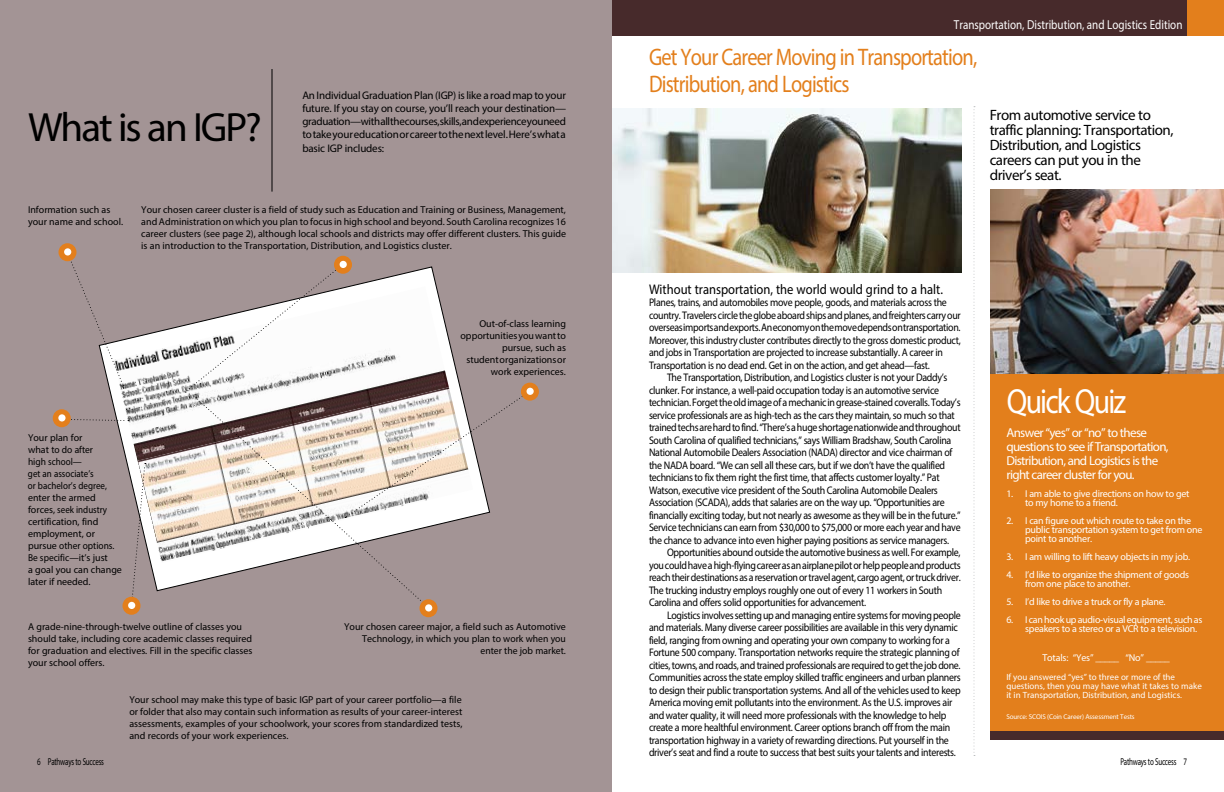
<style>
.page{position:relative;width:1224px;height:792px;background:#fff}
.page>*{position:absolute;margin:0;border:0;box-sizing:border-box;transform-origin:0 0}
.t1{font:41px "Myriad Pro";color:#000}
.t2{font:35px "Myriad Pro";letter-spacing:-.055em;color:#fff;scale:.85 1}
.t3{font:24px/27px "Myriad Pro";letter-spacing:-.04em;color:#e37f1c;scale:.85 1}
.t4{font:15px/15px "Myriad Pro";letter-spacing:-.03em;color:#000}
.t5{font:14px "Myriad Pro";color:#000;scale:.9 1}
.t6{font:13px/14px "Myriad Pro";letter-spacing:-.05em;color:#fff}
.t7{font:13px "Myriad Pro";color:#fff;scale:.85 1}
.t8{font:12px "Myriad Pro";color:#fff;scale:.85 1}
.t9{font:11px/12.5px "Myriad Pro";letter-spacing:-.03em;color:#000;scale:.9 1}
.t10{font:11px/13.2px "Myriad Pro";letter-spacing:-.03em;color:#000;text-align:justify}
.t11{font:10px/12px "Myriad Pro";color:#000}
.t12{font:10px/9px "Myriad Pro";letter-spacing:-.025em;color:#fff}
.t13{font:10px "Myriad Pro";color:#000;scale:.7 1}
.t14{font:9px/9px "Myriad Pro";color:#fff}
.t15{font:7px "Myriad Pro";letter-spacing:-.015em;color:#fff}
</style>
<div class="page">
<div style="left:0;top:0;width:612px;height:792px;background:#a39495"></div>
<hr style="left:272px;top:69px;width:1px;height:123px;background:#000">
<svg style="left:108px;top:324px;width:359px;height:267px"></svg>
<svg style="left:67px;top:250px;width:57px;height:136px"></svg>
<svg style="left:71px;top:418px;width:58px;height:4px"></svg>
<svg style="left:130px;top:463px;width:16px;height:147px"></svg>
<svg style="left:195px;top:518px;width:234px;height:90px"></svg>
<svg style="left:185px;top:266px;width:346px;height:252px"></svg>
<div style="left:521px;top:383px;width:18px;height:18px;background:#e37f1c;border-radius:50%"></div>
<div style="left:527px;top:388px;width:7px;height:7px;background:#fff;border-radius:50%"></div>
<div style="left:334px;top:256px;width:18px;height:18px;background:#e37f1c;border-radius:50%"></div>
<div style="left:340px;top:261px;width:7px;height:7px;background:#fff;border-radius:50%"></div>
<div style="left:58px;top:243px;width:18px;height:18px;background:#e37f1c;border-radius:50%"></div>
<div style="left:64px;top:248px;width:7px;height:8px;background:#fff;border-radius:50%"></div>
<div style="left:53px;top:409px;width:18px;height:18px;background:#e37f1c;border-radius:50%"></div>
<div style="left:58px;top:414px;width:8px;height:8px;background:#fff;border-radius:50%"></div>
<div style="left:122px;top:597px;width:18px;height:18px;background:#e37f1c;border-radius:50%"></div>
<div style="left:128px;top:602px;width:7px;height:7px;background:#fff;border-radius:50%"></div>
<div style="left:420px;top:599px;width:18px;height:18px;background:#e37f1c;border-radius:50%"></div>
<div style="left:425px;top:604px;width:7px;height:8px;background:#fff;border-radius:50%"></div>
<svg style="left:974px;top:106px;width:1px;height:650px"></svg>
<div style="left:990px;top:362px;width:234px;height:371px;background:#e37f1c"></div>
<div style="left:990px;top:731px;width:234px;height:9px;background:#472a2b"></div>
<img style="left:990px;top:189px;width:234px;height:185px">
<div style="left:612px;top:0;width:612px;height:36px;background:#472a2b"></div>
<div style="left:1188px;top:0;width:36px;height:36px;background:#e37f1c"></div>
<img style="left:612px;top:108px;width:350px;height:165px">
<h1 class="t1" style="left:28px;top:102px;width:235px">What is an IGP?</h1>
<p class="t10" style="left:302px;top:88px;width:265px">An Individual Graduation Plan (IGP) is like a road map to your future. If you stay on course, you’ll reach your destination— graduation—with all the courses, skills, and experience you need to take your education or career to the next level. Here’s what a basic IGP includes:</p>
<p class="t11" style="left:28px;top:204px;width:97px">Information such as your name and school.</p>
<p class="t11" style="left:141px;top:204px;width:426px;text-align:justify">Your chosen career cluster is a field of study such as Education and Training or Business, Management, and Administration on which you plan to focus in high school and beyond. South Carolina recognizes 16 career clusters (see page 2), although local schools and districts may offer different clusters. This guide is an introduction to the Transportation, Distribution, and Logistics cluster.</p>
<p class="t11" style="left:460px;top:318px;width:107px;text-align:right">Out-of-class learning opportunities you want to pursue, such as<br>student organizations or work experiences.</p>
<p class="t11" style="left:28px;top:432px;width:95px">Your plan for<br>what to do after<br>high school—<br>get an associate’s<br>or bachelor’s degree, enter the armed forces, seek industry certification, find employment, or pursue other options.<br>Be specific—it’s just<br>a goal you can change later if needed.</p>
<p class="t11" style="left:28px;top:621px;width:226px">A grade-nine-through-twelve outline of classes you should take, including core academic classes required for graduation and electives. Fill in the specific classes your school offers.</p>
<p class="t11" style="left:129px;top:694px;width:335px;text-align:justify">Your school may make this type of basic IGP part of your career portfolio—a file or folder that also may contain such information as results of your career-interest assessments, examples of your schoolwork, your scores from standardized tests, and records of your work experiences.</p>
<p class="t11" style="left:344px;top:621px;width:223px;text-align:right">Your chosen career major, a field such as Automotive<br>Technology, in which you plan to work when you enter the job market.</p>
<p class="t13" style="left:37px;top:756px;width:97px">6 Pathways to Success</p>
<p class="t8" style="left:1119px;top:14px;width:73px">[ Edition Name ]</p>
<p class="t7" style="left:954px;top:17px;width:270px">Transportation, Distribution, and Logistics Edition</p>
<h3 class="t3" style="left:649px;top:43px;width:388px">Get Your Career Moving in Transportation,<br>Distribution, and Logistics</h3>
<h3 class="t4" style="left:990px;top:107px;width:185px">From automotive service to traffic planning: Transportation,<br>Distribution, and Logistics careers can put you in the driver’s seat.</h3>
<p class="t5" style="left:649px;top:280px;width:328px">Without transportation, the world would grind to a halt.</p>
<p class="t9" style="left:649px;top:296px;width:348px">Planes, trains, and automobiles move people, goods, and materials across the country. Travelers circle the globe aboard ships and planes, and freighters carry our overseas imports and exports. An economy on the move depends on transportation.<br>Moreover, this industry cluster contributes directly to the gross domestic product, and jobs in Transportation are projected to increase substantially. A career in Transportation is no dead end. Get in on the action, and get ahead—fast.<br>The Transportation, Distribution, and Logistics cluster is not your Daddy’s clunker. For instance, a well-paid occupation today is an automotive service technician. Forget the old image of a mechanic in grease-stained coveralls. Today’s service professionals are as high-tech as the cars they maintain, so much so that trained techs are hard to find. “There’s a huge shortage nationwide and throughout South Carolina of qualified technicians,” says William Bradshaw, South Carolina National Automobile Dealers Association (NADA</p>
<p class="t9" style="left:835px;top:446px;width:132px">) director and vice chairman of</p>
<p class="t9" style="left:649px;top:458px;width:331px;text-indent:41px">board. “We can sell all these cars, but if we don’t have the qualified technicians to fix them right the first time, that affects customer loyalty.” Pat Watson, executive vice president of the South Carolina Automobile Dealers Association (SCADA</p>
<p class="t9" style="left:649px;top:458px;width:24px">the NADA</p>
<p class="t9" style="left:649px;top:496px;width:348px;text-indent:76px">), adds that salaries are on the way up. “Opportunities are financially exciting today, but not nearly as awesome as they will be in the future.” Service technicians can earn from $30,000 to $75,000 or more each year and have the chance to advance into even higher paying positions as service managers.<br>Opportunities abound outside the automotive business as well. For example, you could have a high-flying career as an airplane pilot or help people and products reach their destinations as a reservation or travel agent, cargo agent, or truck driver.<br>The trucking industry employs roughly one out of every 11 workers in South Carolina and offers solid opportunities for advancement.<br>Logistics involves setting up and managing entire systems for moving people and materials. Many diverse career possibilities are available in this very dynamic field, ranging from owning and operating your own company to working for a Fortune 500 company. Transportation networks require the strategic planning of cities, towns, and roads, and trained professionals are required to get the job done.<br>Communities across the state employ skilled traffic engineers and urban planners to design their public transportation systems. And all of the vehicles used to keep America moving emit pollutants into the environment. As the U.S. improves air and water quality, it will need more professionals with the knowledge to help create a more healthful environment. Career options branch off from the main transportation highway in a variety of rewarding directions. Put yourself in the driver’s seat and find a route to success that best suits your talents and interests.</p>
<h2 class="t2" style="left:1007px;top:380px;width:142px">Quick Quiz</h2>
<p class="t6" style="left:1006px;top:426px;width:164px">Answer “yes” or “no” to these questions to see if Transportation,<br>Distribution, and Logistics is the right career cluster for you.</p>
<p class="t12" style="left:1025px;top:489px;width:166px;text-indent:-19px">1. I am able to give directions on how to get to my home to a friend.</p>
<p class="t12" style="left:1025px;top:516px;width:179px;text-indent:-19px">2. I can figure out which route to take on the public transportation system to get from one point to another.</p>
<p class="t12" style="left:1006px;top:552px;width:185px">3. I am willing to lift heavy objects in my job.</p>
<p class="t12" style="left:1025px;top:570px;width:165px;text-indent:-19px">4. I’d like to organize the shipment of goods from one place to another.</p>
<p class="t12" style="left:1006px;top:597px;width:161px">5. I’d like to drive a truck or fly a plane.</p>
<p class="t12" style="left:1025px;top:615px;width:179px;text-indent:-19px">6. I can hook up audio-visual equipment, such as speakers to a stereo or a VCR to a television.</p>
<p class="t12" style="left:1006px;top:653px;width:15px">T</p>
<p class="t12" style="left:1047px;top:653px;width:124px">otals: “Yes” _____ “No” _____</p>
<p class="t14" style="left:1006px;top:673px;width:197px">If you answered “yes” to three or more of the questions, then you may have what it takes to make it in Transportation, Distribution, and Logistics.</p>
<p class="t15" style="left:1006px;top:713px;width:27px">Source: SCOIS</p>
<p class="t15" style="left:1047px;top:713px;width:89px">(Coin Career) Assessment Tests</p>
<p class="t13" style="left:1120px;top:756px;width:97px">Pathways to Success 7</p>
</div>
